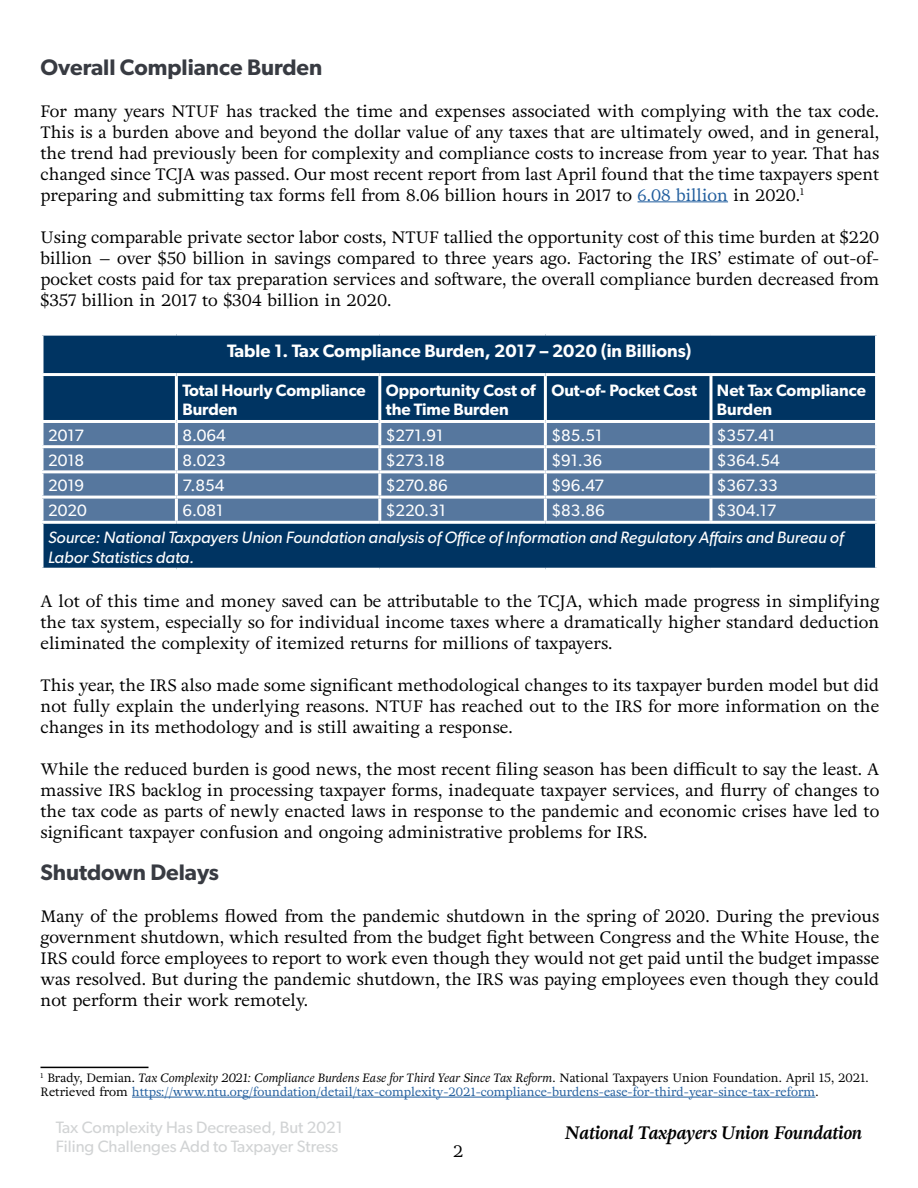
<style>
.page{position:relative;width:918px;height:1188px;background:#fff}
.page>*{position:absolute;margin:0;border:0;box-sizing:border-box;transform-origin:0 0}
.t1{font:600 22.5px "Gibson";color:#383b42}
.t2{font:600 18px "Gibson";color:#fff}
.t3{font:italic 700 18px "Adriane Text";color:#000}
.t4{font:16.5px/21px "Adriane Text";color:#000;text-align:justify}
.t5{font:italic 16.5px/19.8px "Gibson";color:#fff}
.t6{font:16.5px "Gibson";color:#fff}
.t7{font:600 16.5px/19.8px "Gibson";color:#fff}
.t8{font:16.5px/19.5px "Gibson";color:#d1d3d4}
.t9{font:12px/14.4px "Adriane Text";color:#215e9e}
.s1{color:#215e9e}
.s2{color:#000}
.s3{font-style:italic;color:#000}
</style>
<div class="page">
<hr style="left:638px;top:201px;width:90px;height:1px;background:#215e9e">
<div style="left:44px;top:336px;width:831px;height:232px;background:#003462"></div>
<div style="left:44px;top:423px;width:831px;height:98px;background:#56779e"></div>
<svg style="left:43px;top:336px;width:1px;height:37px"></svg>
<hr style="left:40px;top:373px;width:136px;height:3px;background:#fff">
<svg style="left:42px;top:376px;width:2px;height:44px"></svg>
<hr style="left:176px;top:373px;width:204px;height:3px;background:#fff">
<hr style="left:175px;top:376px;width:3px;height:44px;background:#fff">
<hr style="left:380px;top:373px;width:165px;height:3px;background:#fff">
<hr style="left:378px;top:376px;width:3px;height:44px;background:#fff">
<hr style="left:545px;top:373px;width:166px;height:3px;background:#fff">
<hr style="left:544px;top:376px;width:3px;height:44px;background:#fff">
<hr style="left:711px;top:373px;width:167px;height:3px;background:#fff">
<hr style="left:709px;top:376px;width:3px;height:44px;background:#fff">
<hr style="left:40px;top:420px;width:136px;height:3px;background:#fff">
<svg style="left:43px;top:423px;width:1px;height:22px"></svg>
<hr style="left:176px;top:420px;width:204px;height:3px;background:#fff">
<hr style="left:175px;top:423px;width:3px;height:22px;background:#fff">
<hr style="left:380px;top:420px;width:165px;height:3px;background:#fff">
<hr style="left:378px;top:423px;width:3px;height:22px;background:#fff">
<hr style="left:545px;top:420px;width:166px;height:3px;background:#fff">
<hr style="left:544px;top:423px;width:3px;height:22px;background:#fff">
<hr style="left:711px;top:420px;width:167px;height:3px;background:#fff">
<hr style="left:709px;top:423px;width:3px;height:22px;background:#fff">
<hr style="left:40px;top:445px;width:136px;height:3px;background:#fff">
<svg style="left:42px;top:448px;width:2px;height:22px"></svg>
<hr style="left:176px;top:445px;width:204px;height:3px;background:#fff">
<hr style="left:175px;top:448px;width:3px;height:22px;background:#fff">
<hr style="left:380px;top:445px;width:165px;height:3px;background:#fff">
<hr style="left:378px;top:448px;width:3px;height:22px;background:#fff">
<hr style="left:545px;top:445px;width:166px;height:3px;background:#fff">
<hr style="left:544px;top:448px;width:3px;height:22px;background:#fff">
<hr style="left:711px;top:445px;width:167px;height:3px;background:#fff">
<hr style="left:709px;top:448px;width:3px;height:22px;background:#fff">
<hr style="left:40px;top:470px;width:136px;height:3px;background:#fff">
<svg style="left:42px;top:473px;width:2px;height:23px"></svg>
<hr style="left:176px;top:470px;width:204px;height:3px;background:#fff">
<hr style="left:175px;top:473px;width:3px;height:23px;background:#fff">
<hr style="left:380px;top:470px;width:165px;height:3px;background:#fff">
<hr style="left:378px;top:473px;width:3px;height:23px;background:#fff">
<hr style="left:545px;top:470px;width:166px;height:3px;background:#fff">
<hr style="left:544px;top:473px;width:3px;height:23px;background:#fff">
<hr style="left:711px;top:470px;width:167px;height:3px;background:#fff">
<hr style="left:709px;top:473px;width:3px;height:23px;background:#fff">
<hr style="left:40px;top:496px;width:136px;height:3px;background:#fff">
<svg style="left:42px;top:499px;width:2px;height:22px"></svg>
<hr style="left:176px;top:496px;width:204px;height:3px;background:#fff">
<hr style="left:175px;top:499px;width:3px;height:22px;background:#fff">
<hr style="left:380px;top:496px;width:165px;height:3px;background:#fff">
<hr style="left:378px;top:499px;width:3px;height:22px;background:#fff">
<hr style="left:545px;top:496px;width:166px;height:3px;background:#fff">
<hr style="left:544px;top:499px;width:3px;height:22px;background:#fff">
<hr style="left:711px;top:496px;width:167px;height:3px;background:#fff">
<hr style="left:709px;top:499px;width:3px;height:22px;background:#fff">
<hr style="left:40px;top:521px;width:136px;height:3px;background:#fff">
<svg style="left:42px;top:524px;width:2px;height:44px"></svg>
<hr style="left:176px;top:521px;width:204px;height:3px;background:#fff">
<hr style="left:380px;top:521px;width:165px;height:3px;background:#fff">
<hr style="left:545px;top:521px;width:166px;height:3px;background:#fff">
<hr style="left:711px;top:521px;width:167px;height:3px;background:#fff">
<hr style="left:40px;top:1067px;width:108px;height:1px;background:#000">
<hr style="left:132px;top:1097px;width:683px;height:1px;background:#215e9e">
<h1 class="t1" style="left:40px;top:53px;width:283px">Overall Compliance Burden</h1>
<p class="t4" style="left:40px;top:100px;width:840px">For many years NTUF has tracked the time and expenses associated with complying with the tax code.<br>This is a burden above and beyond the dollar value of any taxes that are ultimately owed, and in general, the trend had previously been for complexity and compliance costs to increase from year to year. That has changed since TCJA was passed. Our most recent report from last April found that the time taxpayers spent preparing and submitting tax forms fell from 8.06 billion hours in 2017 to <span class="s1">6.08 billion</span> in 2020.<sup>1</sup></p>
<p class="t4" style="left:40px;top:226px;width:840px">Using comparable private sector labor costs, NTUF tallied the opportunity cost of this time burden at $220 billion – over $50 billion in savings compared to three years ago. Factoring the IRS’ estimate of out-of&shy;pocket costs paid for tax preparation services and software, the overall compliance burden decreased from $357 billion in 2017 to $304 billion in 2020.</p>
<p class="t2" style="left:227px;top:340px;width:466px">Table 1. Tax Compliance Burden, 2017 – 2020 (in Billions)</p>
<p class="t7" style="left:182px;top:380px;width:185px">Total Hourly Compliance<br>Burden</p>
<p class="t7" style="left:386px;top:380px;width:151px">Opportunity Cost of the Time Burden</p>
<p class="t7" style="left:717px;top:380px;width:150px;text-indent:-166px">Out-of- Pocket Cost Net Tax Compliance<br>Burden</p>
<p class="t6" style="left:48px;top:425px;width:38px">2017</p>
<p class="t6" style="left:182px;top:425px;width:45px">8.064</p>
<p class="t6" style="left:386px;top:425px;width:59px">$271.91</p>
<p class="t6" style="left:551px;top:425px;width:52px">$85.51</p>
<p class="t6" style="left:717px;top:425px;width:60px">$357.41</p>
<p class="t6" style="left:48px;top:450px;width:38px">2018</p>
<p class="t6" style="left:182px;top:450px;width:45px">8.023</p>
<p class="t6" style="left:386px;top:450px;width:60px">$273.18</p>
<p class="t6" style="left:551px;top:450px;width:52px">$91.36</p>
<p class="t6" style="left:717px;top:450px;width:64px">$364.54</p>
<p class="t6" style="left:48px;top:475px;width:38px">2019</p>
<p class="t6" style="left:182px;top:475px;width:43px">7.854</p>
<p class="t6" style="left:386px;top:475px;width:63px">$270.86</p>
<p class="t6" style="left:551px;top:475px;width:54px">$96.47</p>
<p class="t6" style="left:717px;top:475px;width:62px">$367.33</p>
<p class="t6" style="left:48px;top:501px;width:40px">2020</p>
<p class="t6" style="left:182px;top:501px;width:42px">6.081</p>
<p class="t6" style="left:386px;top:501px;width:62px">$220.31</p>
<p class="t6" style="left:551px;top:501px;width:55px">$83.86</p>
<p class="t6" style="left:717px;top:501px;width:61px">$304.17</p>
<p class="t5" style="left:48px;top:528px;width:797px">Source: National Taxpayers Union Foundation analysis of Office of Information and Regulatory Affairs and Bureau of<br>Labor Statistics data.</p>
<p class="t4" style="left:40px;top:590px;width:840px">A lot of this time and money saved can be attributable to the TCJA, which made progress in simplifying the tax system, especially so for individual income taxes where a dramatically higher standard deduction eliminated the complexity of itemized returns for millions of taxpayers.</p>
<p class="t4" style="left:40px;top:674px;width:840px">This year, the IRS also made some significant methodological changes to its taxpayer burden model but did not fully explain the underlying reasons. NTUF has reached out to the IRS for more information on the changes in its methodology and is still awaiting a response.</p>
<p class="t4" style="left:40px;top:758px;width:840px">While the reduced burden is good news, the most recent filing season has been difficult to say the least. A massive IRS backlog in processing taxpayer forms, inadequate taxpayer services, and flurry of changes to the tax code as parts of newly enacted laws in response to the pandemic and economic crises have led to significant taxpayer confusion and ongoing administrative problems for IRS.</p>
<h1 class="t1" style="left:40px;top:858px;width:180px">Shutdown Delays</h1>
<p class="t4" style="left:40px;top:905px;width:840px">Many of the problems flowed from the pandemic shutdown in the spring of 2020. During the previous government shutdown, which resulted from the budget fight between Congress and the White House, the IRS could force employees to report to work even though they would not get paid until the budget impasse was resolved. But during the pandemic shutdown, the IRS was paying employees even though they could not perform their work remotely.</p>
<p class="t9" style="left:40px;top:1070px;width:830px"><sup>1</sup> <span class="s2">Brady, Demian.</span> <span class="s3">Tax Complexity 2021: Compliance Burdens Ease for Third Year Since Tax Reform</span><span class="s2">. National Taxpayers Union Foundation. April 15, 2021.<br>Retrieved from</span> https://www.ntu.org/foundation/detail/tax-complexity-2021-compliance-burdens-ease-for-third-year-since-tax-reform<span class="s2">.</span></p>
<p class="t8" style="left:56px;top:1117px;width:289px">Tax Complexity Has Decreased, But 2021<br>Filing Challenges Add to Taxpayer Stress</p>
<p class="t4" style="left:453px;top:1140px;width:12px">2</p>
<p class="t3" style="left:565px;top:1120px;width:299px">National Taxpayers Union Foundation</p>
</div>
